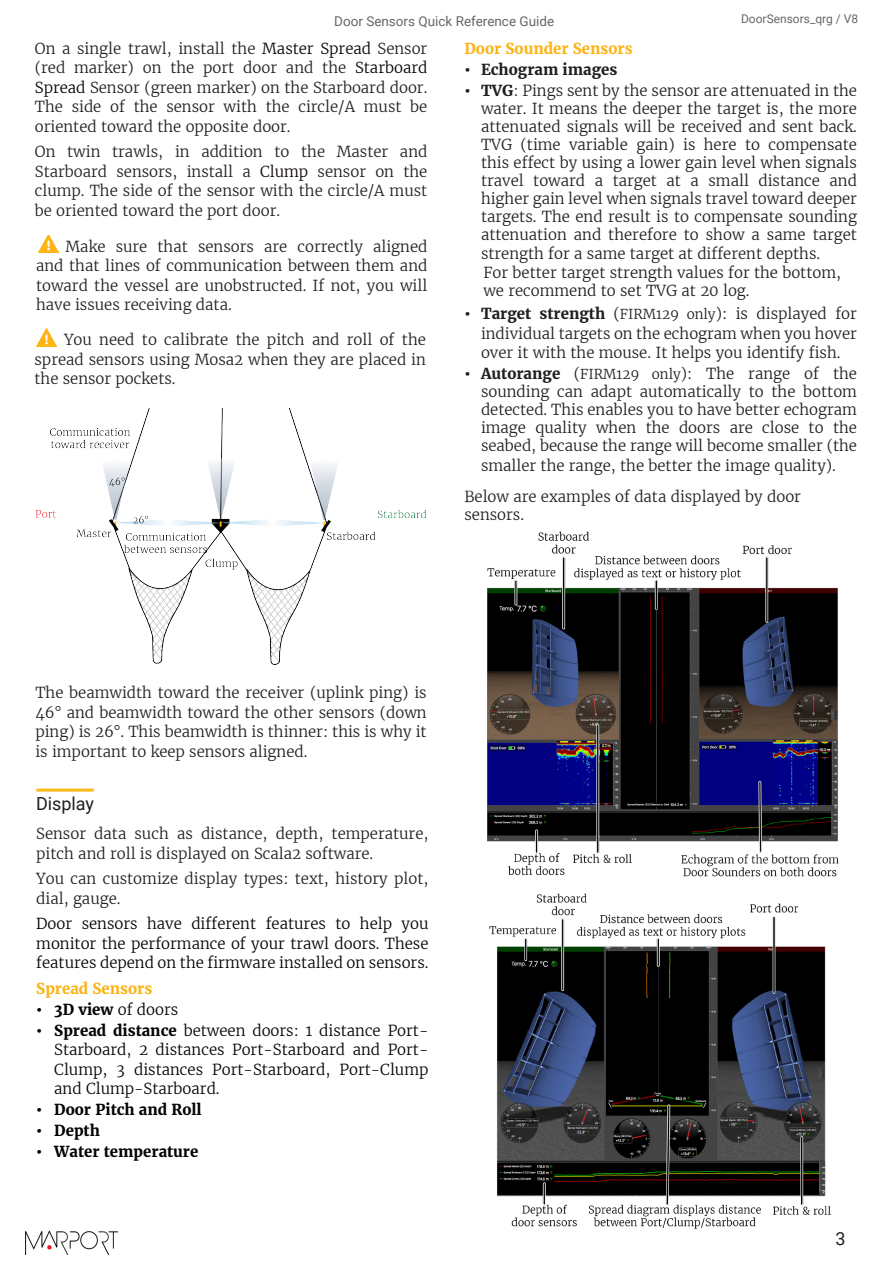
<style>
.page{position:relative;width:893px;height:1263px;background:#fff}
.page>*{position:absolute;margin:0;border:0;box-sizing:border-box;transform-origin:0 0}
.t1{font:18px "Roboto";color:#231f20}
.t2{font:300 15px/19.5px "Merriweather";color:#231f20;text-align:justify}
.t3{font:300 15px/19.5px "Merriweather";color:#040503;text-align:justify}
.t4{font:700 15px "Merriweather";color:#040503}
.t5{font:700 15px "Merriweather";color:#fbb416}
.t6{font:700 15px "Merriweather";color:#231f20}
.t7{font:13.5px "Roboto";color:#67676a}
.t8{font:12px "Roboto";color:#67676a}
.s1{color:#040503}
.s2{color:#0f0807}
.s3{font-weight:700}
.s4{font-size:13.5px}
.s5{font-weight:300}
</style>
<div class="page">
<img style="left:26px;top:1231px;width:91px;height:23px">
<hr style="left:36px;top:789px;width:58px;height:3px;background:#fbba18">
<img style="left:487px;top:531px;width:352px;height:346px">
<img style="left:489px;top:894px;width:342px;height:335px">
<img style="left:36px;top:408px;width:390px;height:257px">
<img style="left:38px;top:235px;width:20px;height:18px">
<img style="left:37px;top:329px;width:20px;height:17px">
<p class="t7" style="left:334px;top:11px;width:221px">Door Sensors Quick Reference Guide</p>
<p class="t8" style="left:741px;top:10px;width:119px">DoorSensors_qrg / V8</p>
<p class="t2" style="left:35px;top:38px;width:394px">On a single trawl, install the <span class="s1">Master Spread</span> Sensor (red marker) on the port door and the <span class="s1">Starboard Spread</span> Sensor (green marker) on the Starboard door.<br>The side of the sensor with the circle/A must be oriented toward the opposite door.</p>
<p class="t2" style="left:35px;top:142px;width:394px">On twin trawls, in addition to the Master and Starboard sensors, install a <span class="s2">Clump</span> sensor on the clump. The side of the sensor with the circle/A must be oriented toward the port door.</p>
<p class="t2" style="left:36px;top:236px;width:393px;text-indent:29px">Make sure that sensors are correctly aligned and that lines of communication between them and toward the vessel are unobstructed. If not, you will have issues receiving data.</p>
<p class="t2" style="left:35px;top:330px;width:393px;text-indent:29px">You need to calibrate the pitch and roll of the spread sensors using Mosa2 when they are placed in the sensor pockets.</p>
<p class="t5" style="left:464px;top:38px;width:170px">Door Sounder Sensors</p>
<p class="t6" style="left:464px;top:59px;width:154px">• Echogram images</p>
<p class="t2" style="left:481px;top:81px;width:377px;line-height:18px;text-indent:-16px"><span class="s3">• TVG</span>: Pings sent by the sensor are attenuated in the water. It means the deeper the target is, the more attenuated signals will be received and sent back.<br>TVG (time variable gain) is here to compensate this effect by using a lower gain level when signals travel toward a target at a small distance and higher gain level when signals travel toward deeper targets. The end result is to compensate sounding attenuation and therefore to show a same target</p>
<p class="t2" style="left:481px;top:244px;width:341px">strength for a same target at different depths.</p>
<p class="t2" style="left:483px;top:263px;width:359px;line-height:18px">For better target strength values for the bottom, we recommend to set TVG at 20 log.</p>
<p class="t2" style="left:481px;top:304px;width:377px;text-indent:-16px"><span class="s3">• Target strength</span> (<span class="s4">FIRM129 only</span>): is displayed for individual targets on the echogram when you hover over it with the mouse. It helps you identify fish.</p>
<p class="t2" style="left:481px;top:365px;width:377px;line-height:18px;text-indent:-16px"><span class="s3">• Autorange</span> (<span class="s4">FIRM129 only</span>): The range of the sounding can adapt automatically to the bottom detected. This enables you to have better echogram image quality when the doors are close to the seabed, because the range will become smaller (the</p>
<p class="t2" style="left:481px;top:455px;width:356px">smaller the range, the better the image quality).</p>
<p class="t2" style="left:464px;top:487px;width:338px;line-height:18px">Below are examples of data displayed by door sensors.</p>
<p class="t2" style="left:35px;top:683px;width:393px">The beamwidth toward the receiver (uplink ping) is 46° and beamwidth toward the other sensors (down ping) is 26°. This beamwidth is thinner: this is why it is important to keep sensors aligned.</p>
<p class="t1" style="left:36px;top:791px;width:60px">Display</p>
<p class="t2" style="left:36px;top:824px;width:394px">Sensor data such as distance, depth, temperature, pitch and roll is displayed on Scala2 software.</p>
<p class="t2" style="left:36px;top:869px;width:394px">You can customize display types: text, history plot, dial, gauge.</p>
<p class="t3" style="left:36px;top:914px;width:394px">Door sensors have different features to help you monitor the performance of your trawl doors. These features depend on the firmware installed on sensors.</p>
<p class="t5" style="left:36px;top:978px;width:118px">Spread Sensors</p>
<p class="t4" style="left:36px;top:999px;width:143px">• 3D view <span class="s5">of doors</span></p>
<p class="t3" style="left:54px;top:1020px;width:376px;text-indent:-18px"><span class="s3">• Spread distance</span> between doors: 1 distance Port-Starboard, 2 distances Port-Starboard and Port-Clump, 3 distances Port-Starboard, Port-Clump and Clump-Starboard.</p>
<p class="t4" style="left:36px;top:1100px;width:167px">• Door Pitch and Roll</p>
<p class="t4" style="left:36px;top:1121px;width:65px">• Depth</p>
<p class="t4" style="left:36px;top:1142px;width:164px">• Water temperature</p>
<p class="t1" style="left:835px;top:1226px;width:12px">3</p>
</div>
